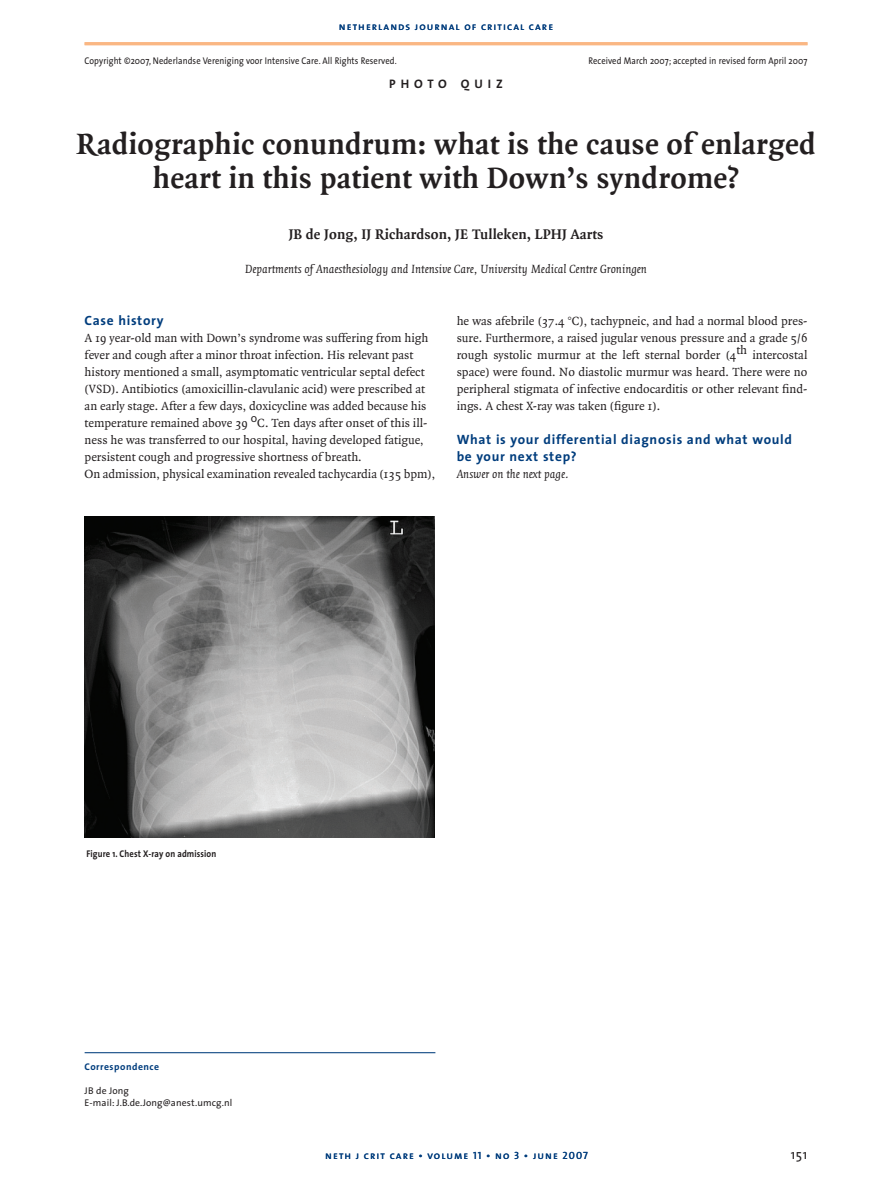
<style>
.page{position:relative;width:893px;height:1181px;background:#fff}
.page>*{position:absolute;margin:0;border:0;box-sizing:border-box;transform-origin:0 0}
.t1{font:700 31.5px/34px "Quadraat";letter-spacing:.01em;color:#231f20;text-align:center}
.t2{font:700 15px "Quadraat";letter-spacing:.01em;color:#231f20}
.t3{font:700 13.5px/17px "The Sans";letter-spacing:.05em;color:#013d7d}
.t4{font:13.5px "The Sans";color:#231f20}
.t5{font:12.75px/17px "Quadraat";color:#231f20}
.t6{font:italic 12.75px "Quadraat";color:#231f20}
.t7{font:12.3px "The Sans Bold Caps";letter-spacing:.4em;color:#231f20}
.t8{font:10.5px "The Sans Caps";letter-spacing:.1em;color:#013d7d}
.t9{font:9.75px "The Sans";letter-spacing:.01em;color:#231f20;scale:.88 1}
.t10{font:9.75px/12.8px "The Sans";letter-spacing:.01em;color:#231f20}
.t11{font:700 9.75px "The Sans";letter-spacing:.01em;color:#231f20;scale:.88 1}
.t12{font:700 9.75px "The Sans";letter-spacing:.05em;color:#013d7d}
</style>
<div class="page">
<hr style="left:85px;top:1051px;width:350px;height:1px;background:#013d7d">
<hr style="left:85px;top:42px;width:722px;height:3px;background:#fab783">
<img style="left:85px;top:516px;width:349px;height:321px">
<p class="t8" style="left:339px;top:18px;width:216px">netherlands journal of critical care</p>
<p class="t9" style="left:85px;top:52px;width:356px">Copyright ©2007, Nederlandse Vereniging voor Intensive Care. All Rights Reserved.</p>
<p class="t9" style="left:589px;top:52px;width:250px">Received March 2007; accepted in revised form April 2007</p>
<p class="t7" style="left:389px;top:73px;width:115px">PHOTO QUIZ</p>
<h1 class="t1" style="left:77px;top:128px;width:741px">Radiographic conundrum: what is the cause of enlarged heart in this patient with Down’s syndrome?</h1>
<p class="t2" style="left:289px;top:227px;width:316px">JB de Jong, IJ Richardson, JE Tulleken, LPHJ Aarts</p>
<p class="t6" style="left:245px;top:263px;width:403px">Departments of Anaesthesiology and Intensive Care, University Medical Centre Groningen</p>
<p class="t3" style="left:85px;top:311px;width:80px">Case history</p>
<p class="t5" style="left:85px;top:329px;width:352px">A 19 year-old man with Down’s syndrome was suffering from high fever and cough after a minor throat infection. His relevant past history mentioned a small, asymptomatic ventricular septal defect (VSD). Antibiotics (amoxicillin-clavulanic acid) were prescribed at an early stage. After a few days, doxicycline was added because his temperature remained above 39 0C. Ten days after onset of this ill&shy;ness he was transferred to our hospital, having developed fatigue, persistent cough and progressive shortness of breath.<br>On admission, physical examination revealed tachycardia (135 bpm),</p>
<p class="t5" style="left:457px;top:312px;width:352px;text-align:justify">he was afebrile (37.4 °C), tachypneic, and had a normal blood pres&shy;sure. Furthermore, a raised jugular venous pressure and a grade 5/6 rough systolic murmur at the left sternal border (4th intercostal space) were found. No diastolic murmur was heard. There were no peripheral stigmata of infective endocarditis or other relevant find&shy;ings. A chest X-ray was taken (figure 1).</p>
<p class="t3" style="left:457px;top:430px;width:337px">What is your differential diagnosis and what would be your next step?</p>
<p class="t6" style="left:457px;top:467px;width:113px">Answer on the next page.</p>
<p class="t11" style="left:87px;top:845px;width:149px">Figure 1. Chest X-ray on admission</p>
<p class="t12" style="left:85px;top:1058px;width:76px">Correspondence</p>
<p class="t10" style="left:85px;top:1083px;width:149px">JB de Jong<br>E-mail: J.B.de.Jong@anest.umcg.nl</p>
<p class="t8" style="left:325px;top:1145px;width:264px">neth j crit care • volume 11 • no 3 • june 2007</p>
<p class="t4" style="left:791px;top:1142px;width:18px">151</p>
</div>
